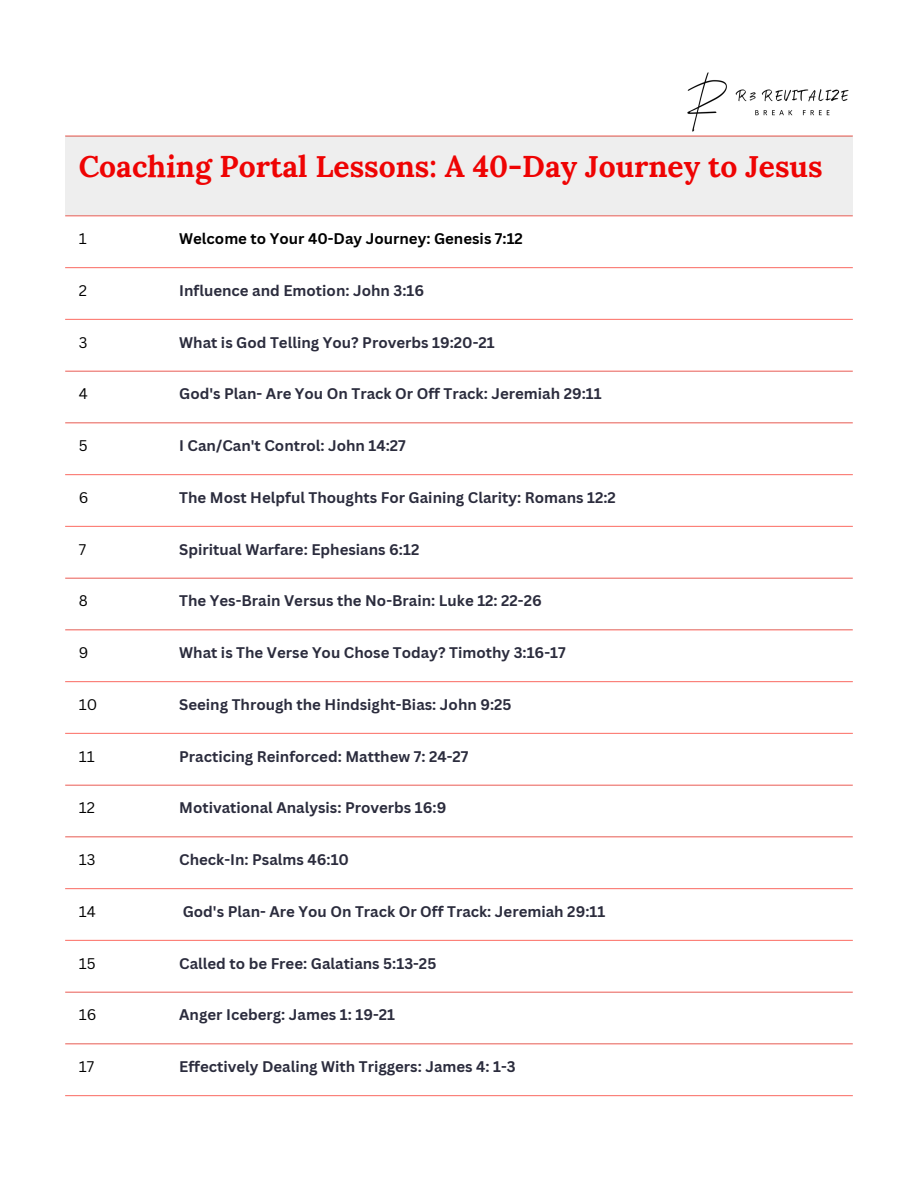
<style>
.page{position:relative;width:918px;height:1188px;background:#fff}
.page>*{position:absolute;margin:0;border:0;box-sizing:border-box;transform-origin:0 0}
.t1{font:700 30px "Lora";color:#ee0303}
.t2{font:700 15px "Canva Sans";color:#2b2c3d}
.t3{font:700 15px "Canva Sans";color:#000}
.t4{font:15px "Canva Sans";color:#000}
</style>
<div class="page">
<div style="left:65px;top:136px;width:788px;height:80px;background:#eee"></div>
<hr style="left:65px;top:135px;width:788px;height:2px;background:#ff7e76">
<hr style="left:65px;top:215px;width:788px;height:1px;background:#ff7e76">
<hr style="left:65px;top:267px;width:788px;height:1px;background:#ff7e76">
<hr style="left:65px;top:319px;width:788px;height:1px;background:#ff7e76">
<hr style="left:65px;top:371px;width:788px;height:1px;background:#ff7e76">
<hr style="left:65px;top:422px;width:788px;height:1px;background:#ff7e76">
<hr style="left:65px;top:474px;width:788px;height:1px;background:#ff7e76">
<hr style="left:65px;top:526px;width:788px;height:1px;background:#ff7e76">
<hr style="left:65px;top:578px;width:788px;height:1px;background:#ff7e76">
<hr style="left:65px;top:629px;width:788px;height:1px;background:#ff7e76">
<hr style="left:65px;top:681px;width:788px;height:1px;background:#ff7e76">
<hr style="left:65px;top:733px;width:788px;height:1px;background:#ff7e76">
<hr style="left:65px;top:785px;width:788px;height:1px;background:#ff7e76">
<hr style="left:65px;top:836px;width:788px;height:1px;background:#ff7e76">
<hr style="left:65px;top:888px;width:788px;height:1px;background:#ff7e76">
<hr style="left:65px;top:940px;width:788px;height:1px;background:#ff7e76">
<hr style="left:65px;top:992px;width:788px;height:1px;background:#ff7e76">
<hr style="left:65px;top:1043px;width:788px;height:1px;background:#ff7e76">
<hr style="left:65px;top:1095px;width:788px;height:1px;background:#ff7e76">
<img style="left:684px;top:72px;width:168px;height:64px">
<p class="t1" style="left:79px;top:147px;width:746px">Coaching Portal Lessons: A 40-Day Journey to Jesus</p>
<p class="t4" style="left:79px;top:228px;width:9px">1</p>
<p class="t3" style="left:179px;top:228px;width:345px">Welcome to Your 40-Day Journey: Genesis 7:12</p>
<p class="t4" style="left:79px;top:280px;width:10px">2</p>
<p class="t2" style="left:179px;top:280px;width:247px">Influence and Emotion: John 3:16</p>
<p class="t4" style="left:79px;top:332px;width:10px">3</p>
<p class="t2" style="left:179px;top:332px;width:317px">What is God Telling You? Proverbs 19:20-21</p>
<p class="t4" style="left:79px;top:383px;width:11px">4</p>
<p class="t2" style="left:179px;top:383px;width:424px">God's Plan- Are You On Track Or Off Track: Jeremiah 29:11</p>
<p class="t4" style="left:79px;top:435px;width:10px">5</p>
<p class="t2" style="left:179px;top:435px;width:228px">I Can/Can't Control: John 14:27</p>
<p class="t4" style="left:79px;top:487px;width:11px">6</p>
<p class="t2" style="left:179px;top:487px;width:438px">The Most Helpful Thoughts For Gaining Clarity: Romans 12:2</p>
<p class="t4" style="left:79px;top:539px;width:9px">7</p>
<p class="t2" style="left:179px;top:539px;width:242px">Spiritual Warfare: Ephesians 6:12</p>
<p class="t4" style="left:79px;top:590px;width:11px">8</p>
<p class="t2" style="left:179px;top:590px;width:364px">The Yes-Brain Versus the No-Brain: Luke 12: 22-26</p>
<p class="t4" style="left:79px;top:642px;width:11px">9</p>
<p class="t2" style="left:179px;top:642px;width:388px">What is The Verse You Chose Today? Timothy 3:16-17</p>
<p class="t4" style="left:79px;top:694px;width:20px">10</p>
<p class="t2" style="left:179px;top:694px;width:334px">Seeing Through the Hindsight-Bias: John 9:25</p>
<p class="t4" style="left:79px;top:746px;width:17px">11</p>
<p class="t2" style="left:179px;top:746px;width:291px">Practicing Reinforced: Matthew 7: 24-27</p>
<p class="t4" style="left:79px;top:797px;width:18px">12</p>
<p class="t2" style="left:179px;top:797px;width:269px">Motivational Analysis: Proverbs 16:9</p>
<p class="t4" style="left:79px;top:849px;width:18px">13</p>
<p class="t2" style="left:179px;top:849px;width:171px">Check-In: Psalms 46:10</p>
<p class="t4" style="left:79px;top:901px;width:19px">14</p>
<p class="t2" style="left:183px;top:901px;width:424px">God's Plan- Are You On Track Or Off Track: Jeremiah 29:11</p>
<p class="t4" style="left:79px;top:953px;width:18px">15</p>
<p class="t2" style="left:179px;top:953px;width:259px">Called to be Free: Galatians 5:13-25</p>
<p class="t4" style="left:79px;top:1004px;width:19px">16</p>
<p class="t2" style="left:179px;top:1004px;width:217px">Anger Iceberg: James 1: 19-21</p>
<p class="t4" style="left:79px;top:1056px;width:17px">17</p>
<p class="t2" style="left:179px;top:1056px;width:338px">Effectively Dealing With Triggers: James 4: 1-3</p>
</div>
